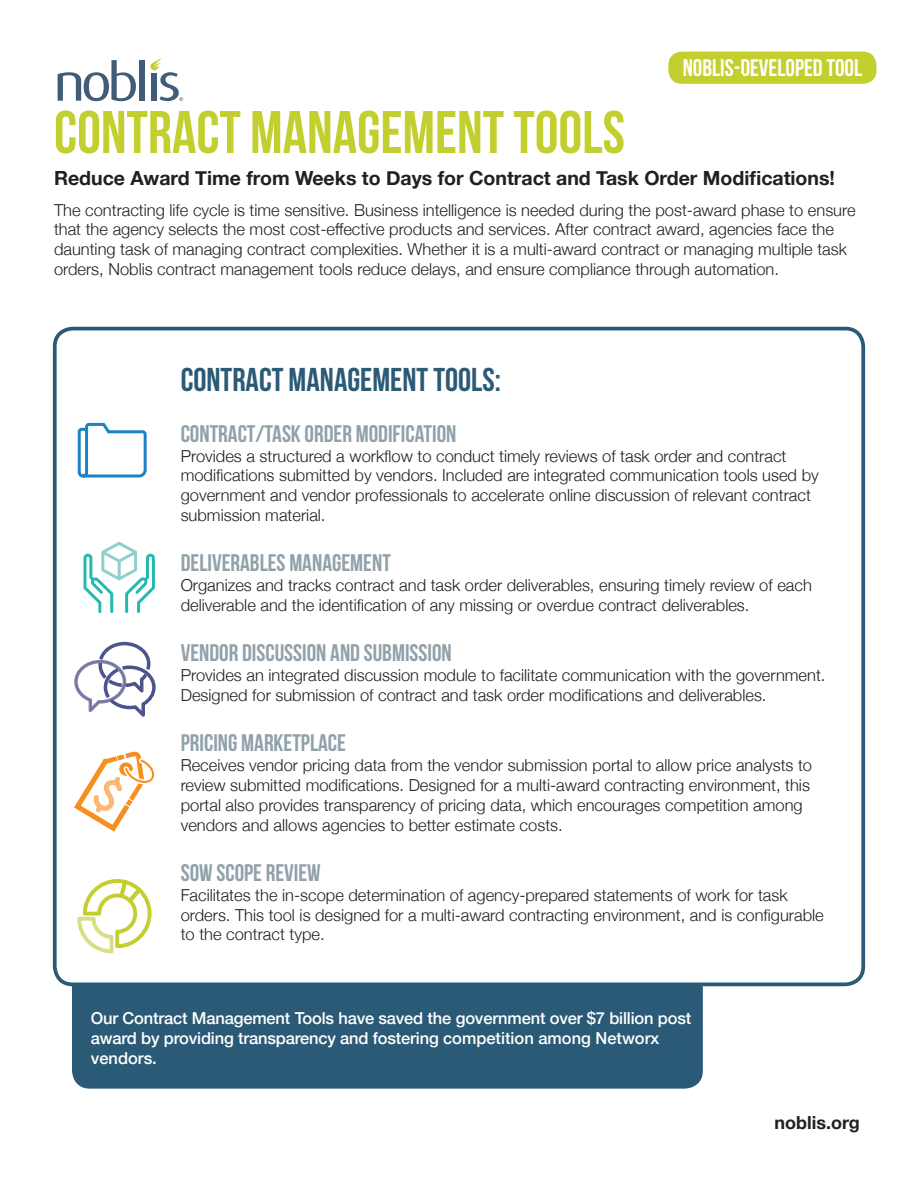
<style>
.page{position:relative;width:918px;height:1188px;background:#fff}
.page>*{position:absolute;margin:0;border:0;box-sizing:border-box;transform-origin:0 0}
.t1{font:700 60px "Bebas Neue";color:#c3cf2f}
.t2{font:700 33px "Bebas Neue";color:#2b5a77}
.t3{font:700 24px "Bebas Neue";color:#91a1aa}
.t4{font:24px "Bebas Neue";color:#fff}
.t5{font:700 19.5px "Helvetica Neue";color:#231f20}
.t6{font:700 18px "Helvetica Neue";color:#231f20}
.t7{font:300 16.5px/19.8px "Helvetica Neue";color:#231f20}
.t8{font:500 16.5px/19.8px "Helvetica Neue";letter-spacing:-.01em;color:#fff}
</style>
<div class="page">
<div style="left:72px;top:904px;width:631px;height:185px;background:#2b5a77;border-radius:18px"></div>
<div style="left:55px;top:329px;width:808px;height:655px;background:#fff;border-radius:18px"></div>
<div style="left:53px;top:327px;width:812px;height:659px;border:4px solid #2b5a77;border-radius:18px"></div>
<svg style="left:74px;top:641px;width:82px;height:76px"></svg>
<svg style="left:74px;top:752px;width:81px;height:80px"></svg>
<svg style="left:77px;top:422px;width:70px;height:56px"></svg>
<svg style="left:77px;top:879px;width:75px;height:75px"></svg>
<svg style="left:83px;top:542px;width:72px;height:71px"></svg>
<div style="left:668px;top:52px;width:208px;height:32px;background:#c3cf2f;border-radius:14px"></div>
<svg style="left:58px;top:60px;width:78px;height:41px"></svg>
<div style="left:139px;top:60px;width:6px;height:41px;background:#405c77"></div>
<svg style="left:150px;top:57px;width:33px;height:44px"></svg>
<h3 class="t4" style="left:683px;top:55px;width:181px">NOBLIS-DEVELOPED TOOL</h3>
<h1 class="t1" style="left:54px;top:99px;width:573px">CONTRACT MANAGEMENT TOOLS</h1>
<p class="t5" style="left:54px;top:163px;width:782px">Reduce Award Time from Weeks to Days for Contract and Task Order Modifications!</p>
<p class="t7" style="left:54px;top:199px;width:803px">The contracting life cycle is time sensitive. Business intelligence is needed during the post-award phase to ensure that the agency selects the most cost-effective products and services. After contract award, agencies face the daunting task of managing contract complexities. Whether it is a multi-award contract or managing multiple task orders, Noblis contract management tools reduce delays, and ensure compliance through automation.</p>
<h2 class="t2" style="left:181px;top:362px;width:322px">CONTRACT MANAGEMENT TOOLS:</h2>
<h3 class="t3" style="left:181px;top:420px;width:277px">CONTRACT/TASK ORDER MODIFICATION</h3>
<p class="t7" style="left:181px;top:445px;width:640px">Provides a structured a workflow to conduct timely reviews of task order and contract modifications submitted by vendors. Included are integrated communication tools used by government and vendor professionals to accelerate online discussion of relevant contract submission material.</p>
<h3 class="t3" style="left:181px;top:550px;width:212px">DELIVERABLES MANAGEMENT</h3>
<p class="t7" style="left:181px;top:574px;width:633px">Organizes and tracks contract and task order deliverables, ensuring timely review of each deliverable and the identification of any missing or overdue contract deliverables.</p>
<h3 class="t3" style="left:181px;top:640px;width:273px">VENDOR DISCUSSION AND SUBMISSION</h3>
<p class="t7" style="left:181px;top:664px;width:646px">Provides an integrated discussion module to facilitate communication with the government.<br>Designed for submission of contract and task order modifications and deliverables.</p>
<h3 class="t3" style="left:181px;top:730px;width:167px">PRICING MARKETPLACE</h3>
<p class="t7" style="left:181px;top:754px;width:633px">Receives vendor pricing data from the vendor submission portal to allow price analysts to review submitted modifications. Designed for a multi-award contracting environment, this portal also provides transparency of pricing data, which encourages competition among vendors and allows agencies to better estimate costs.</p>
<h3 class="t3" style="left:181px;top:860px;width:142px">SOW SCOPE REVIEW</h3>
<p class="t7" style="left:181px;top:884px;width:645px">Facilitates the in-scope determination of agency-prepared statements of work for task orders. This tool is designed for a multi-award contracting environment, and is configurable to the contract type.</p>
<p class="t8" style="left:91px;top:1007px;width:602px">Our Contract Management Tools have saved the government over $7 billion post award by providing transparency and fostering competition among Networx vendors.</p>
<p class="t6" style="left:775px;top:1108px;width:87px">noblis.org</p>
</div>
